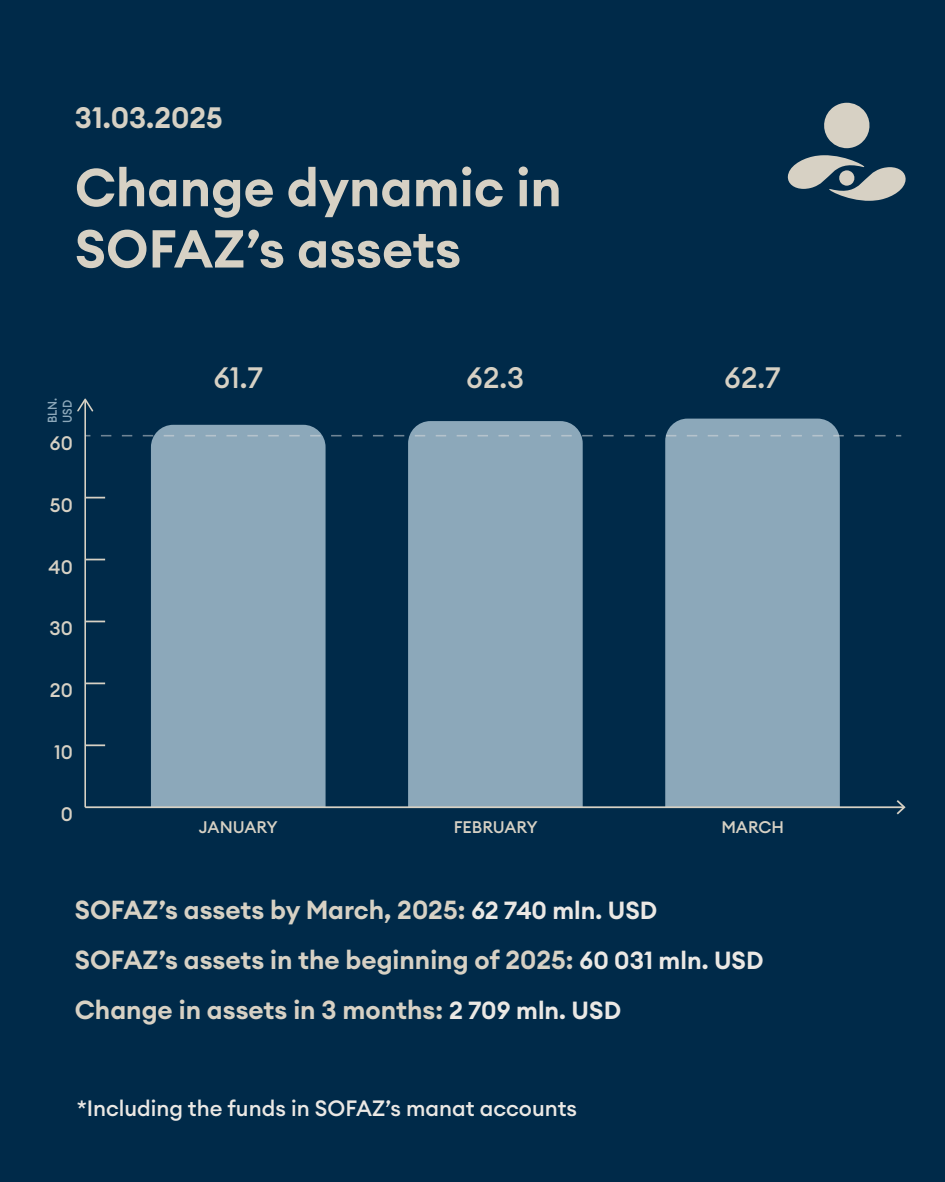
<style>
.page{position:relative;width:945px;height:1182px;background:#fff}
.page>*{position:absolute;margin:0;border:0;box-sizing:border-box;transform-origin:0 0}
.t1{font:600 52.5px/61.2px "Euclid Circular A";color:#d7d1c4}
.t2{font:500 29.14px "Euclid Circular A";color:#d7d1c4}
.t3{font:600 29.14px "Euclid Circular A";color:#d7d1c4}
.t4{font:600 25.72px/50.1px "Euclid Circular A";color:#d7d1c4}
.t5{font:500 21.88px "Euclid Circular A";color:#ebe8e4}
.t6{font:500 19.25px "Euclid Circular A";color:#d7d1c4}
.t7{font:500 16.54px "Euclid Circular A";color:#d7d1c4}
.t8{font:500 12.6px/14.7px "Euclid Circular A";color:#8ca8ba;scale:.91 1}
.s1{font-size:24.41px;color:#ebe8e4}
</style>
<div class="page">
<div style="left:0;top:0;width:945px;height:1181px;background:#002a49"></div>
<div style="left:665px;top:418px;width:175px;height:388px;background:#8ca8ba"></div>
<div style="left:408px;top:421px;width:175px;height:385px;background:#8ca8ba"></div>
<div style="left:151px;top:425px;width:175px;height:381px;background:#8ca8ba"></div>
<svg style="left:824px;top:103px;width:46px;height:45px"></svg>
<svg style="left:787px;top:155px;width:119px;height:46px"></svg>
<hr style="left:85px;top:806px;width:819px;height:2px;background:#d7d1c4">
<svg style="left:897px;top:800px;width:9px;height:14px"></svg>
<hr style="left:84px;top:400px;width:2px;height:407px;background:#d7d1c4">
<svg style="left:77px;top:398px;width:16px;height:13px"></svg>
<hr style="left:85px;top:744px;width:20px;height:2px;background:#d7d1c4">
<hr style="left:85px;top:682px;width:20px;height:2px;background:#d7d1c4">
<hr style="left:85px;top:620px;width:20px;height:2px;background:#d7d1c4">
<hr style="left:85px;top:558px;width:20px;height:2px;background:#d7d1c4">
<hr style="left:85px;top:496px;width:20px;height:2px;background:#d7d1c4">
<svg style="left:101px;top:435px;width:800px;height:1px"></svg>
<p class="t3" style="left:75px;top:98px;width:149px">31.03.2025</p>
<h1 class="t1" style="left:75px;top:157px;width:488px">Change dynamic in<br>SOFAZ’s assets</h1>
<p class="t8" style="left:45px;top:423px;width:30px;rotate:-90deg">BLN.<br>USD</p>
<p class="t6" style="left:50px;top:430px;width:24px">60</p>
<p class="t6" style="left:50px;top:492px;width:24px">50</p>
<p class="t6" style="left:49px;top:554px;width:26px">40</p>
<p class="t6" style="left:49px;top:616px;width:25px">30</p>
<p class="t6" style="left:50px;top:678px;width:24px">20</p>
<p class="t6" style="left:54px;top:740px;width:20px">10</p>
<p class="t6" style="left:61px;top:801px;width:14px">0</p>
<p class="t2" style="left:214px;top:359px;width:51px">61.7</p>
<p class="t2" style="left:467px;top:359px;width:59px">62.3</p>
<p class="t2" style="left:725px;top:359px;width:57px">62.7</p>
<p class="t7" style="left:199px;top:816px;width:80px">JANUARY</p>
<p class="t7" style="left:454px;top:816px;width:86px">FEBRUARY</p>
<p class="t7" style="left:721px;top:816px;width:64px">MARCH</p>
<p class="t4" style="left:75px;top:885px;width:690px">SOFAZ’s assets by March, 2025: <span class="s1">62 740 mln. USD<br></span>SOFAZ’s assets in the beginning of 2025: <span class="s1">60 031 mln. USD<br></span>Change in assets in 3 months: <span class="s1">2 709 mln. USD</span></p>
<p class="t5" style="left:77px;top:1093px;width:502px">*Including the funds in SOFAZ’s manat accounts</p>
</div>
